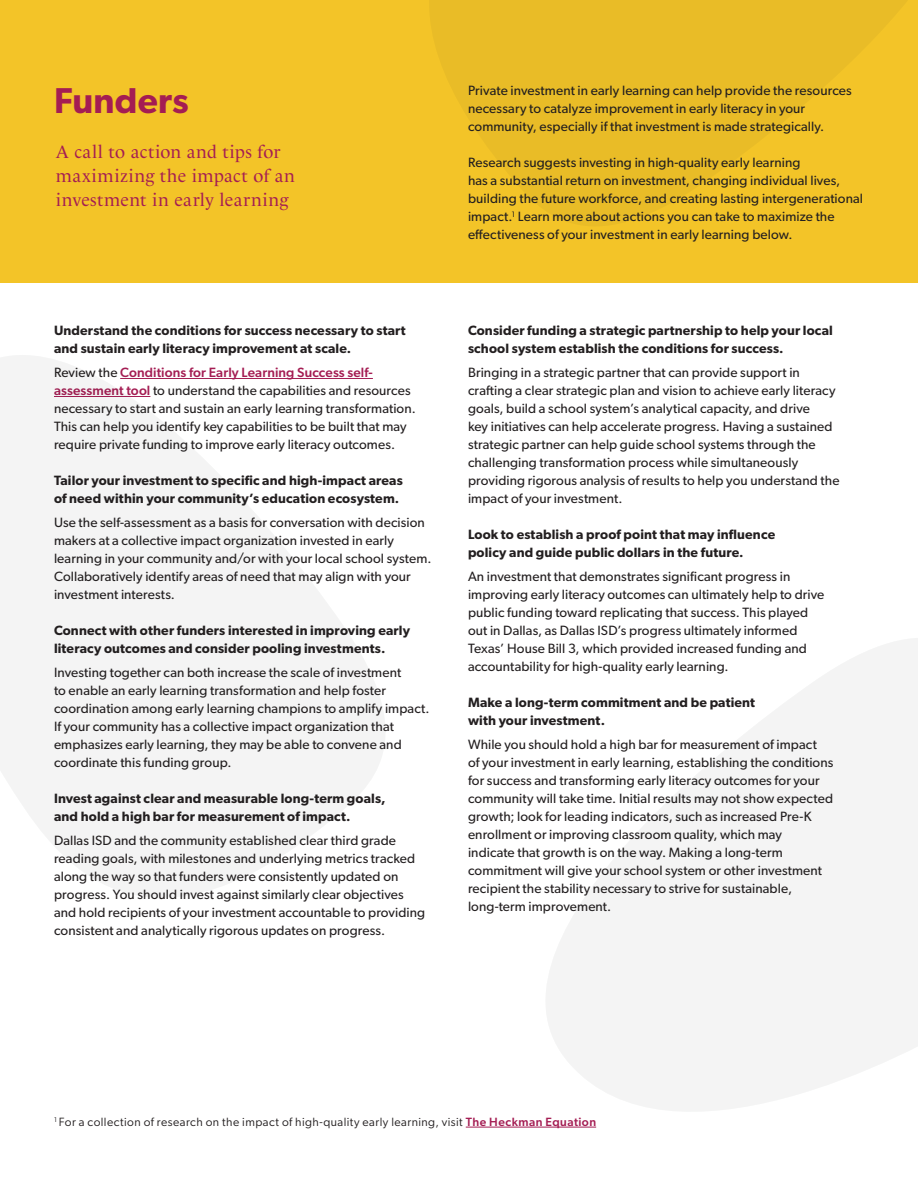
<style>
.page{position:relative;width:918px;height:1188px;background:#fff}
.page>*{position:absolute;margin:0;border:0;box-sizing:border-box;transform-origin:0 0}
.t1{font:600 36px "Gibson";letter-spacing:.005em;color:#a41d53}
.t2{font:18px/24px "Le Monde Livre Cla Std";letter-spacing:.025em;color:#a41d53}
.t3{font:13.5px/18px "Gibson";letter-spacing:.01em;color:#231f20}
.t4{font:600 13.5px/18px "Gibson";letter-spacing:.01em;color:#231f20}
.t5{font:12px "Gibson";letter-spacing:.035em;color:#231f20}
.s1{font-weight:500;color:#a41d53}
</style>
<div class="page">
<div style="left:0;top:0;width:918px;height:283px;background:#f3c428"></div>
<hr style="left:466px;top:1127px;width:130px;height:1px;background:#a41d53">
<svg style="left:0;top:355px;width:385px;height:542px;fill:#f4f4f4"></svg>
<svg style="left:546px;top:638px;width:372px;height:473px;fill:#f4f4f4"></svg>
<p class="t1" style="left:54px;top:79px;width:136px">Funders</p>
<p class="t2" style="left:56px;top:140px;width:241px">A call to action and tips for maximizing the impact of an investment in early learning</p>
<p class="t4" style="left:54px;top:321px;width:353px">Understand the conditions for success necessary to start and sustain early literacy improvement at scale.</p>
<p class="t3" style="left:54px;top:363px;width:363px">Review the <span class="s1">Conditions for Early Learning Success self&shy;assessment tool</span> to understand the capabilities and resources necessary to start and sustain an early learning transformation.<br>This can help you identify key capabilities to be built that may require private funding to improve early literacy outcomes.</p>
<p class="t4" style="left:54px;top:471px;width:350px">Tailor your investment to specific and high-impact areas of need within your community’s education ecosystem.</p>
<p class="t3" style="left:54px;top:513px;width:379px">Use the self-assessment as a basis for conversation with decision makers at a collective impact organization invested in early learning in your community and/or with your local school system.<br>Collaboratively identify areas of need that may align with your investment interests.</p>
<p class="t4" style="left:54px;top:621px;width:358px">Connect with other funders interested in improving early literacy outcomes and consider pooling investments.</p>
<p class="t3" style="left:54px;top:663px;width:377px">Investing together can both increase the scale of investment<br>to enable an early learning transformation and help foster coordination among early learning champions to amplify impact.<br>If your community has a collective impact organization that emphasizes early learning, they may be able to convene and coordinate this funding group.</p>
<p class="t4" style="left:54px;top:789px;width:333px">Invest against clear and measurable long-term goals, and hold a high bar for measurement of impact.</p>
<p class="t3" style="left:54px;top:831px;width:373px">Dallas ISD and the community established clear third grade reading goals, with milestones and underlying metrics tracked along the way so that funders were consistently updated on progress. You should invest against similarly clear objectives and hold recipients of your investment accountable to providing consistent and analytically rigorous updates on progress.</p>
<p class="t3" style="left:468px;top:82px;width:385px">Private investment in early learning can help provide the resources necessary to catalyze improvement in early literacy in your community, especially if that investment is made strategically.</p>
<p class="t3" style="left:468px;top:154px;width:397px">Research suggests investing in high-quality early learning<br>has a substantial return on investment, changing individual lives, building the future workforce, and creating lasting intergenerational impact.<sup>1</sup> Learn more about actions you can take to maximize the effectiveness of your investment in early learning below.</p>
<p class="t4" style="left:468px;top:321px;width:366px">Consider funding a strategic partnership to help your local school system establish the conditions for success.</p>
<p class="t3" style="left:468px;top:363px;width:373px">Bringing in a strategic partner that can provide support in crafting a clear strategic plan and vision to achieve early literacy goals, build a school system’s analytical capacity, and drive<br>key initiatives can help accelerate progress. Having a sustained strategic partner can help guide school systems through the challenging transformation process while simultaneously providing rigorous analysis of results to help you understand the impact of your investment.</p>
<p class="t4" style="left:468px;top:525px;width:309px">Look to establish a proof point that may influence policy and guide public dollars in the future.</p>
<p class="t3" style="left:468px;top:567px;width:358px">An investment that demonstrates significant progress in improving early literacy outcomes can ultimately help to drive public funding toward replicating that success. This played out in Dallas, as Dallas ISD’s progress ultimately informed Texas’ House Bill 3, which provided increased funding and accountability for high-quality early learning.</p>
<p class="t4" style="left:468px;top:693px;width:289px">Make a long-term commitment and be patient with your investment.</p>
<p class="t3" style="left:468px;top:735px;width:367px">While you should hold a high bar for measurement of impact<br>of your investment in early learning, establishing the conditions for success and transforming early literacy outcomes for your community will take time. Initial results may not show expected growth; look for leading indicators, such as increased Pre-K enrollment or improving classroom quality, which may<br>indicate that growth is on the way. Making a long-term commitment will give your school system or other investment recipient the stability necessary to strive for sustainable, long-term improvement.</p>
<p class="t5" style="left:54px;top:1114px;width:544px"><sup>1</sup> For a collection of research on the impact of high-quality early learning, visit <span class="s1">The Heckman Equation</span></p>
</div>
